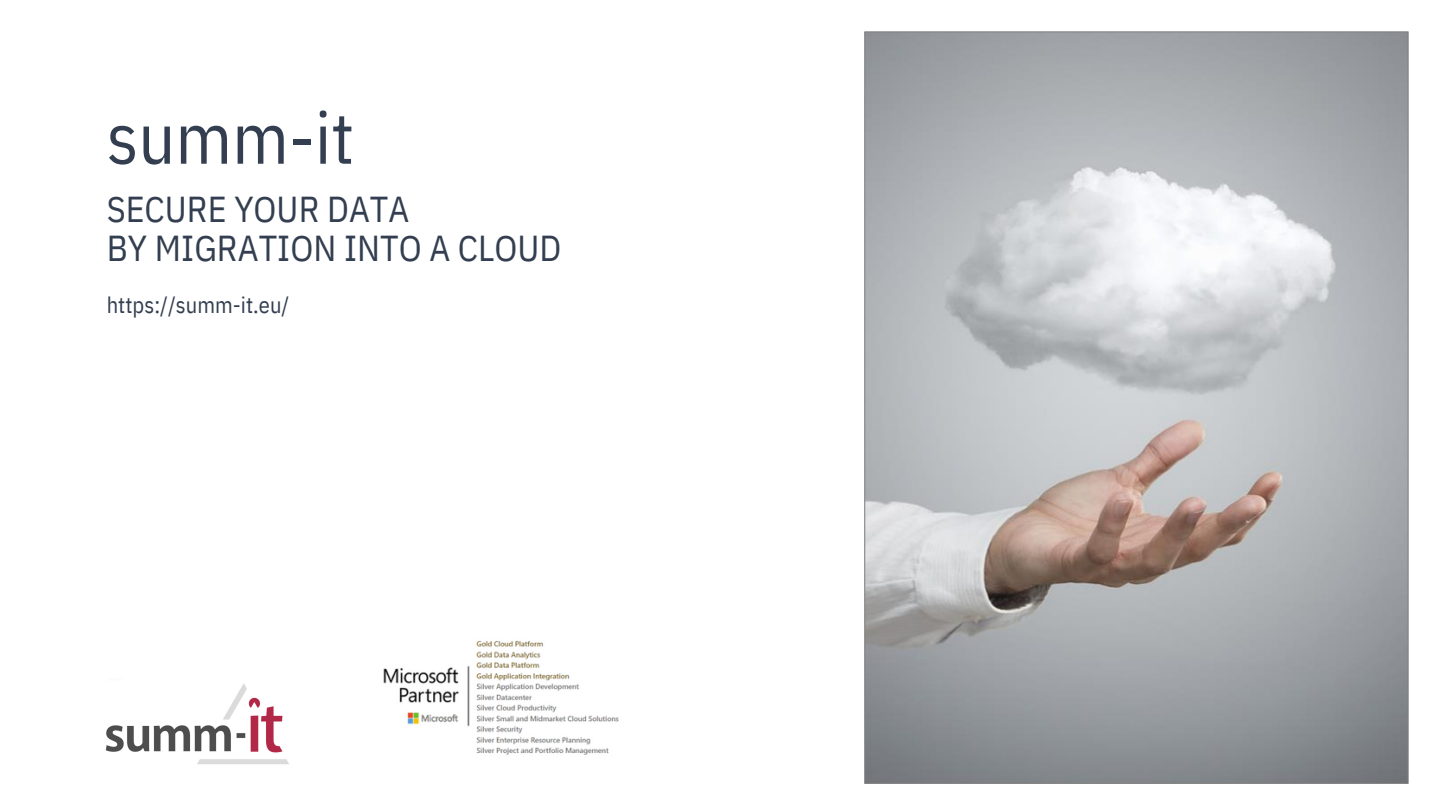
<style>
.page{position:relative;width:1440px;height:810px;background:#fff}
.page>*{position:absolute;margin:0;border:0;box-sizing:border-box;transform-origin:0 0}
.t1{font:72px "IBM Plex Sans Cond";color:#333f50}
.t2{font:36px/38.8px "IBM Plex Sans Cond";color:#333f50}
.t3{font:22.5px "IBM Plex Sans Cond";color:#333f50}
</style>
<div class="page">
<img style="left:105px;top:683px;width:184px;height:81px">
<img style="left:866px;top:33px;width:541px;height:749px">
<img style="left:383px;top:640px;width:236px;height:115px">
<h1 class="t1" style="left:107px;top:90px;width:249px">summ-it</h1>
<p class="t2" style="left:107px;top:189px;width:456px">SECURE YOUR DATA<br>BY MIGRATION INTO A CLOUD</p>
<p class="t3" style="left:107px;top:290px;width:184px">https://summ-it.eu/</p>
</div>
